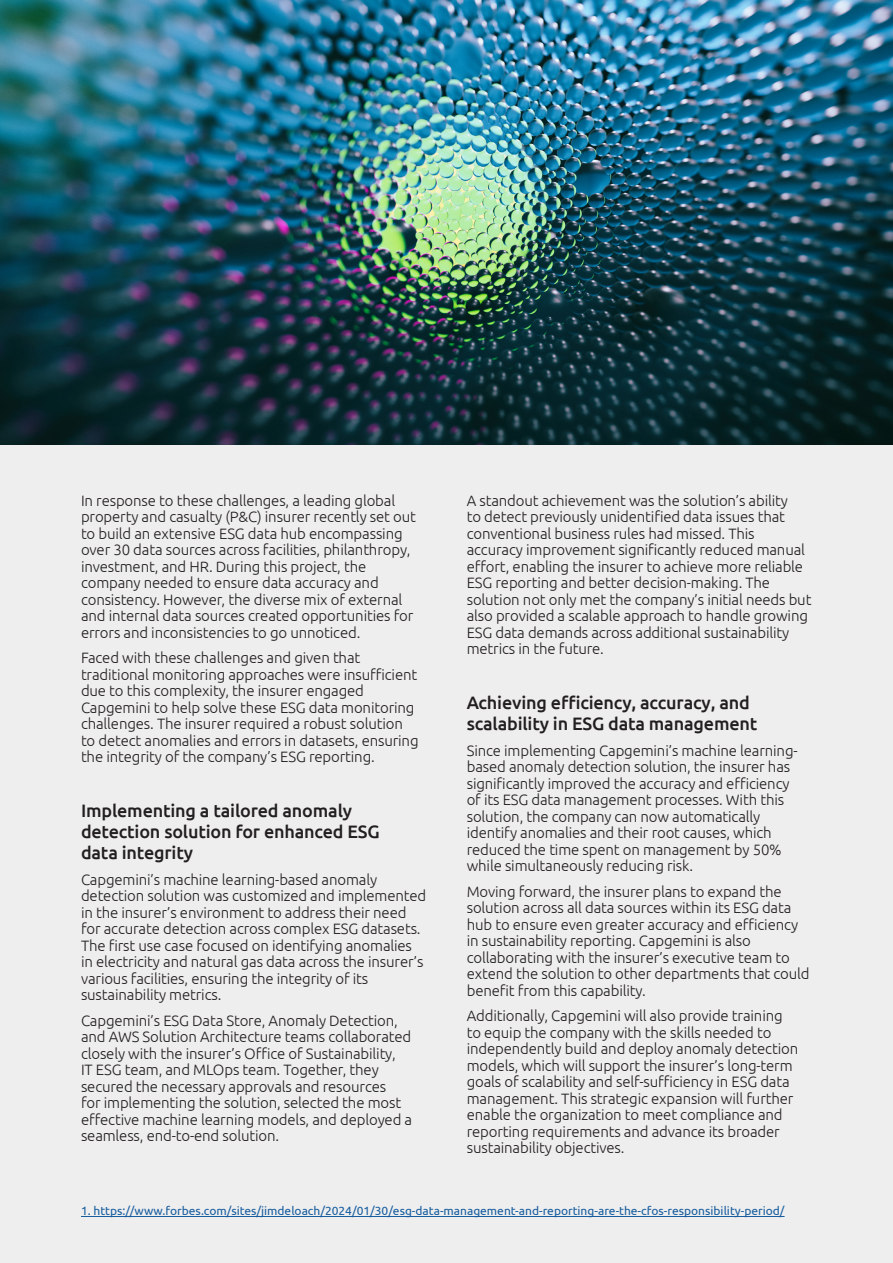
<style>
.page{position:relative;width:893px;height:1263px;background:#eeeeef}
.page>*{position:absolute;margin:0;border:0;box-sizing:border-box;transform-origin:0 0}
.t1{font:500 18px/21px "Ubuntu";letter-spacing:-.01em;color:#231f20}
.t2{font:300 15px/16.5px "Ubuntu";letter-spacing:-.01em;color:#231f20}
.t3{font:12px "Ubuntu";color:#175d9e}
</style>
<div class="page">
<img style="left:0;top:0;width:893px;height:444px">
<hr style="left:81px;top:1216px;width:704px;height:1px;background:#175d9e">
<p class="t2" style="left:81px;top:492px;width:336px">In response to these challenges, a leading global property and casualty (P&amp;C) insurer recently set out to build an extensive ESG data hub encompassing over 30 data sources across facilities, philanthropy, investment, and HR. During this project, the company needed to ensure data accuracy and consistency. However, the diverse mix of external and internal data sources created opportunities for errors and inconsistencies to go unnoticed.</p>
<p class="t2" style="left:81px;top:649px;width:339px">Faced with these challenges and given that traditional monitoring approaches were insufficient due to this complexity, the insurer engaged Capgemini to help solve these ESG data monitoring challenges. The insurer required a robust solution to detect anomalies and errors in datasets, ensuring the integrity of the company’s ESG reporting.</p>
<p class="t1" style="left:81px;top:800px;width:300px">Implementing a tailored anomaly detection solution for enhanced ESG data integrity</p>
<p class="t2" style="left:81px;top:871px;width:347px">Capgemini’s machine learning-based anomaly detection solution was customized and implemented in the insurer’s environment to address their need for accurate detection across complex ESG datasets.<br>The first use case focused on identifying anomalies in electricity and natural gas data across the insurer’s various facilities, ensuring the integrity of its sustainability metrics.</p>
<p class="t2" style="left:81px;top:1012px;width:333px">Capgemini’s ESG Data Store, Anomaly Detection, and AWS Solution Architecture teams collaborated closely with the insurer’s Office of Sustainability,<br>IT ESG team, and MLOps team. Together, they secured the necessary approvals and resources<br>for implementing the solution, selected the most effective machine learning models, and deployed a seamless, end-to-end solution.</p>
<p class="t2" style="left:467px;top:492px;width:346px">A standout achievement was the solution’s ability<br>to detect previously unidentified data issues that conventional business rules had missed. This accuracy improvement significantly reduced manual effort, enabling the insurer to achieve more reliable ESG reporting and better decision-making. The solution not only met the company’s initial needs but also provided a scalable approach to handle growing ESG data demands across additional sustainability metrics in the future.</p>
<p class="t1" style="left:467px;top:692px;width:292px">Achieving efficiency, accuracy, and scalability in ESG data management</p>
<p class="t2" style="left:467px;top:742px;width:332px">Since implementing Capgemini’s machine learning&shy;based anomaly detection solution, the insurer has significantly improved the accuracy and efficiency of its ESG data management processes. With this solution, the company can now automatically identify anomalies and their root causes, which reduced the time spent on management by 50% while simultaneously reducing risk.</p>
<p class="t2" style="left:467px;top:883px;width:344px">Moving forward, the insurer plans to expand the solution across all data sources within its ESG data hub to ensure even greater accuracy and efficiency in sustainability reporting. Capgemini is also collaborating with the insurer’s executive team to extend the solution to other departments that could benefit from this capability.</p>
<p class="t2" style="left:467px;top:1007px;width:333px">Additionally, Capgemini will also provide training to equip the company with the skills needed to independently build and deploy anomaly detection models, which will support the insurer’s long-term goals of scalability and self-sufficiency in ESG data management. This strategic expansion will further enable the organization to meet compliance and reporting requirements and advance its broader sustainability objectives.</p>
<p class="t3" style="left:81px;top:1203px;width:705px">1. https://www.forbes.com/sites/jimdeloach/2024/01/30/esg-data-management-and-reporting-are-the-cfos-responsibility-period/</p>
</div>
